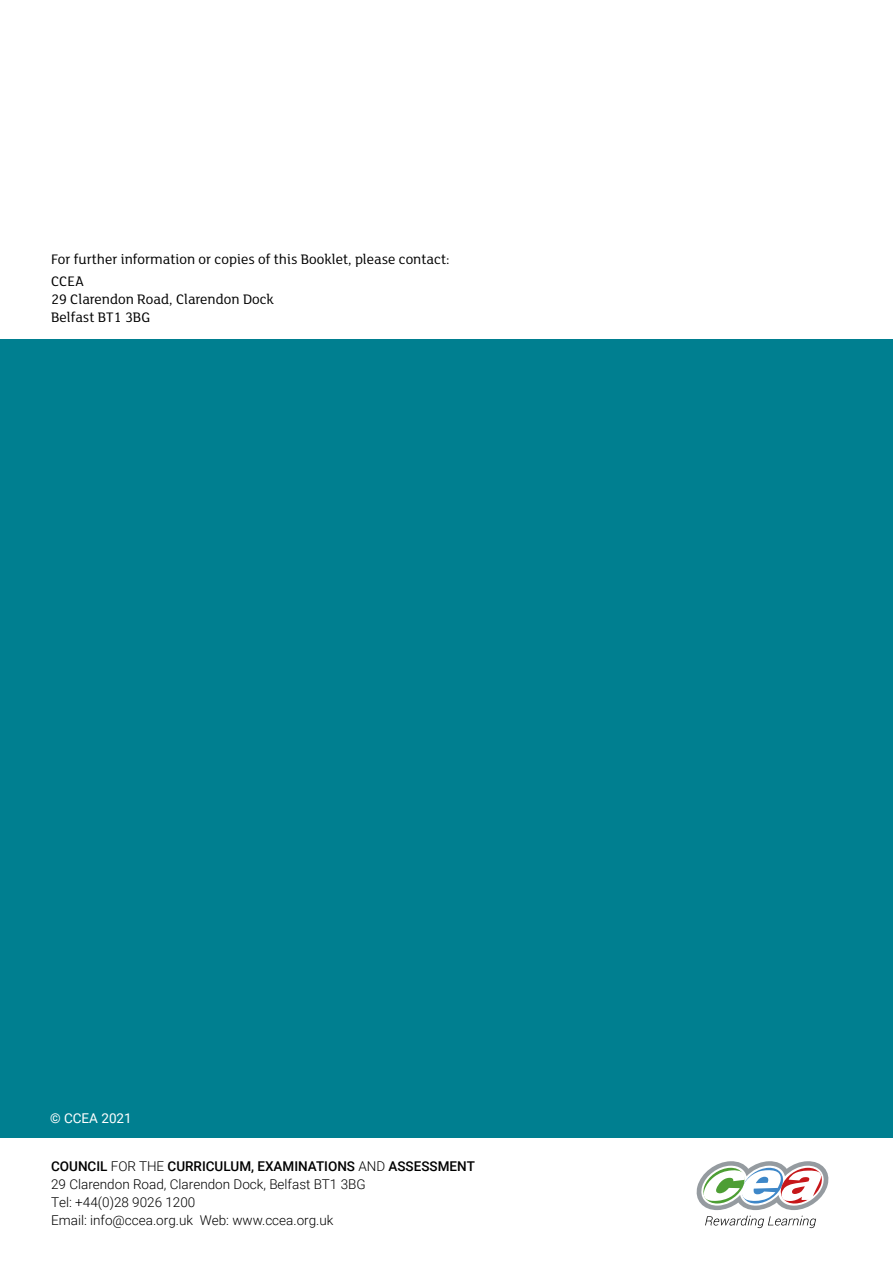
<style>
.page{position:relative;width:893px;height:1263px;background:#fff}
.page>*{position:absolute;margin:0;border:0;box-sizing:border-box;transform-origin:0 0}
.t1{font:15px/22.2px "FS Lola";color:#000}
.t2{font:300 13.5px/18px "Roboto";color:#000}
.t3{font:13.5px "Roboto";color:#fff}
.s1{font-weight:500}
</style>
<div class="page">
<div style="left:0;top:339px;width:893px;height:924px;background:#007f90"></div>
<div style="left:0;top:1138px;width:893px;height:125px;background:#fff"></div>
<svg style="left:705px;top:1216px;width:111px;height:12px"></svg>
<svg style="left:696px;top:1161px;width:133px;height:49px"></svg>
<p class="t1" style="left:51px;top:247px;width:400px">For further information or copies of this Booklet, please contact:<br>CCEA</p>
<p class="t1" style="left:51px;top:290px;width:224px;line-height:18px">29 Clarendon Road, Clarendon Dock<br>Belfast BT1 3BG</p>
<p class="t3" style="left:50px;top:1109px;width:83px">© CCEA 2021</p>
<p class="t2" style="left:51px;top:1157px;width:425px"><span class="s1">COUNCIL</span> FOR THE <span class="s1">CURRICULUM, EXAMINATIONS</span> AND <span class="s1">ASSESSMENT </span>29 Clarendon Road, Clarendon Dock, Belfast BT1 3BG<br>Tel: +44(0)28 9026 1200<br>Email: info@ccea.org.uk Web: www.ccea.org.uk</p>
</div>
